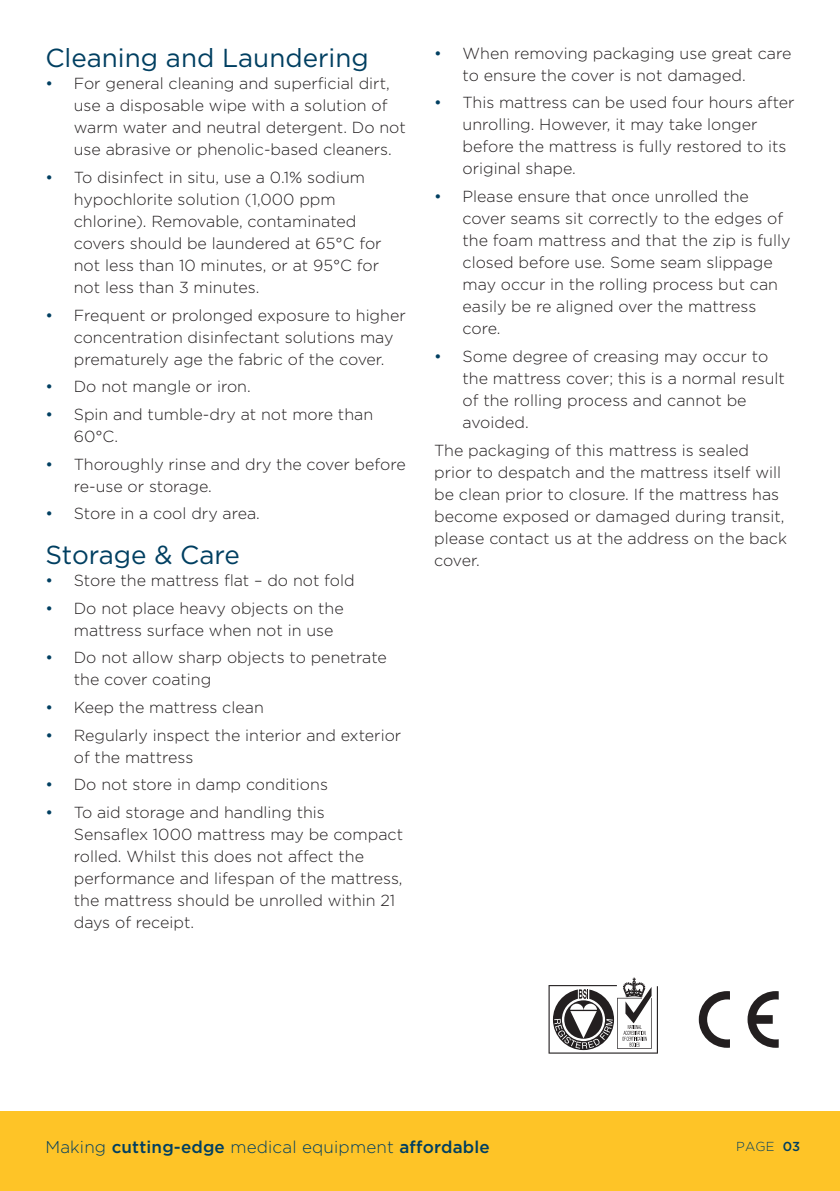
<style>
.page{position:relative;width:840px;height:1191px;background:#fff}
.page>*{position:absolute;margin:0;border:0;box-sizing:border-box;transform-origin:0 0}
.t1{font:26px "Gotham";color:#003f61}
.t2{font:300 17px "Gotham";letter-spacing:.01em;color:#003f61}
.t3{font:300 16px/22px "Gotham";color:#231f20}
.t4{font:300 13px "Gotham";color:#003f61}
.s1{font-weight:400;color:#003f61}
.s2{font-weight:500}
</style>
<div class="page">
<div style="left:0;top:1111px;width:839px;height:80px;background:#fec427"></div>
<svg style="left:548px;top:977px;width:109px;height:76px"></svg>
<svg style="left:698px;top:991px;width:31px;height:56px"></svg>
<svg style="left:747px;top:991px;width:31px;height:56px"></svg>
<h1 class="t1" style="left:45px;top:44px;width:325px">Cleaning and Laundering</h1>
<p class="t3" style="left:74px;top:72px;width:333px;text-indent:-28px"><span class="s1">•</span> For general cleaning and superficial dirt, use a disposable wipe with a solution of warm water and neutral detergent. Do not use abrasive or phenolic-based cleaners.</p>
<p class="t3" style="left:74px;top:166px;width:309px;text-indent:-28px"><span class="s1">•</span> To disinfect in situ, use a 0.1% sodium hypochlorite solution (1,000 ppm chlorine). Removable, contaminated covers should be laundered at 65°C for not less than 10 minutes, or at 95°C for not less than 3 minutes.</p>
<p class="t3" style="left:74px;top:304px;width:333px;text-indent:-28px"><span class="s1">•</span> Frequent or prolonged exposure to higher concentration disinfectant solutions may prematurely age the fabric of the cover.</p>
<p class="t3" style="left:45px;top:375px;width:207px"><span class="s1">•</span> Do not mangle or iron.</p>
<p class="t3" style="left:74px;top:403px;width:301px;text-indent:-28px"><span class="s1">•</span> Spin and tumble-dry at not more than<br>60°C.</p>
<p class="t3" style="left:74px;top:453px;width:333px;text-indent:-28px"><span class="s1">•</span> Thoroughly rinse and dry the cover before re-use or storage.</p>
<p class="t3" style="left:45px;top:502px;width:216px"><span class="s1">•</span> Store in a cool dry area.</p>
<h1 class="t1" style="left:45px;top:540px;width:196px">Storage &amp; Care</h1>
<p class="t3" style="left:45px;top:569px;width:311px"><span class="s1">•</span> Store the mattress flat – do not fold</p>
<p class="t3" style="left:74px;top:597px;width:271px;text-indent:-28px"><span class="s1">•</span> Do not place heavy objects on the mattress surface when not in use</p>
<p class="t3" style="left:74px;top:646px;width:314px;text-indent:-28px"><span class="s1">•</span> Do not allow sharp objects to penetrate the cover coating</p>
<p class="t3" style="left:45px;top:696px;width:220px"><span class="s1">•</span> Keep the mattress clean</p>
<p class="t3" style="left:74px;top:724px;width:329px;text-indent:-28px"><span class="s1">•</span> Regularly inspect the interior and exterior of the mattress</p>
<p class="t3" style="left:45px;top:773px;width:284px"><span class="s1">•</span> Do not store in damp conditions</p>
<p class="t3" style="left:74px;top:801px;width:330px;text-indent:-28px"><span class="s1">•</span> To aid storage and handling this Sensaflex 1000 mattress may be compact rolled. Whilst this does not affect the performance and lifespan of the mattress, the mattress should be unrolled within 21 days of receipt.</p>
<p class="t3" style="left:462px;top:42px;width:330px;text-indent:-28px"><span class="s1">•</span> When removing packaging use great care to ensure the cover is not damaged.</p>
<p class="t3" style="left:462px;top:91px;width:333px;text-indent:-28px"><span class="s1">•</span> This mattress can be used four hours after unrolling. However, it may take longer before the mattress is fully restored to its original shape.</p>
<p class="t3" style="left:462px;top:185px;width:329px;text-indent:-28px"><span class="s1">•</span> Please ensure that once unrolled the cover seams sit correctly to the edges of the foam mattress and that the zip is fully closed before use. Some seam slippage may occur in the rolling process but can easily be re aligned over the mattress core.</p>
<p class="t3" style="left:462px;top:345px;width:324px;text-indent:-28px"><span class="s1">•</span> Some degree of creasing may occur to the mattress cover; this is a normal result of the rolling process and cannot be avoided.</p>
<p class="t3" style="left:434px;top:438px;width:354px">The packaging of this mattress is sealed prior to despatch and the mattress itself will be clean prior to closure. If the mattress has become exposed or damaged during transit, please contact us at the address on the back cover.</p>
<p class="t2" style="left:45px;top:1137px;width:445px">Making <span class="s2">cutting-edge</span> medical equipment <span class="s2">affordable</span></p>
<p class="t4" style="left:735px;top:1139px;width:66px">PAGE <span class="s2">03</span></p>
</div>
